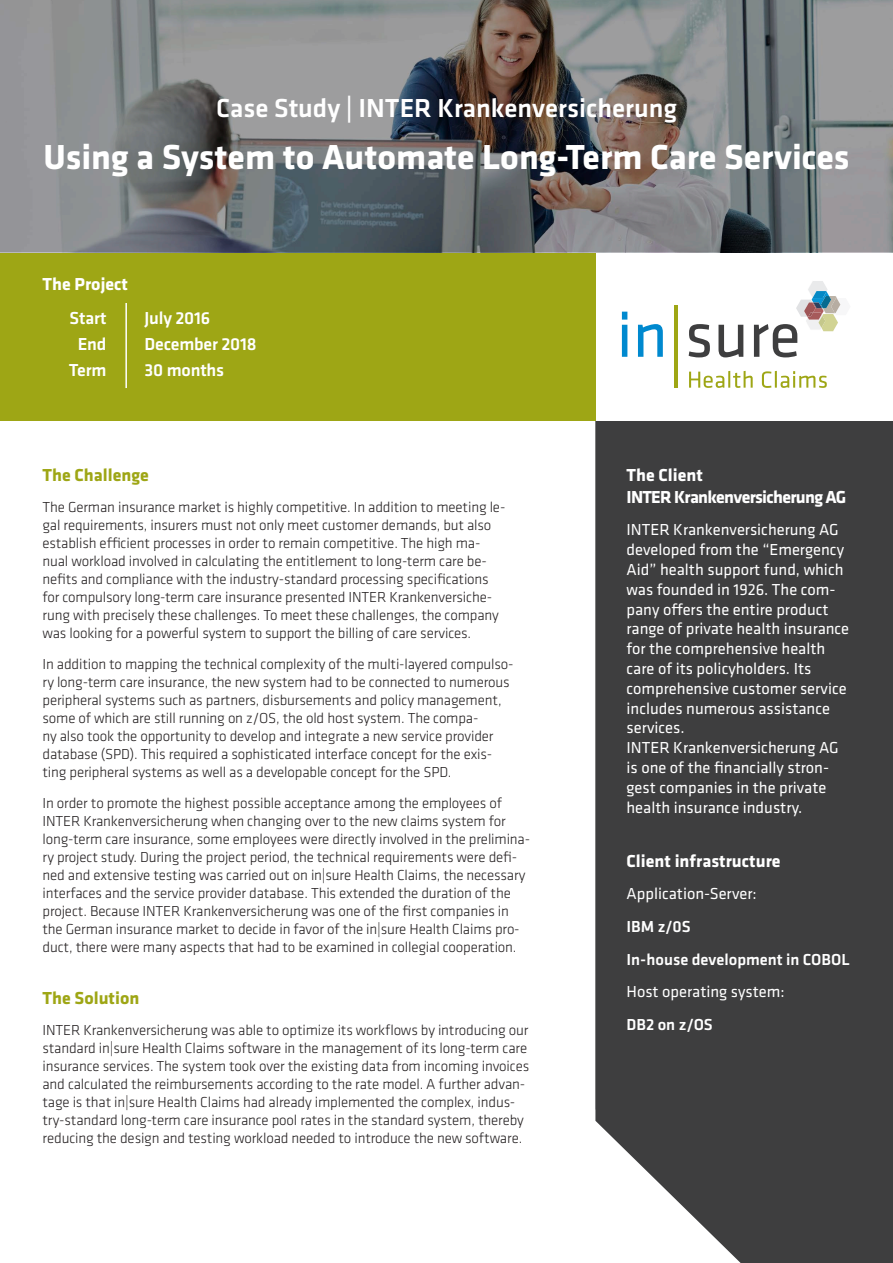
<style>
.page{position:relative;width:893px;height:1263px;background:#fff}
.page>*{position:absolute;margin:0;border:0;box-sizing:border-box;transform-origin:0 0}
.Überschrift{font:700 36px "Klavika";color:#fff}
.t1{font:500 27px "Klavika";color:#fff}
.Projektübersichtsdaten{font:500 18px "Klavika";letter-spacing:-.01em;color:#fff}
.Kapitelüberschrift{font:700 18px/21.6px "Klavika";letter-spacing:-.04em;color:#fff}
.Kapitelüberschrift-2{font:700 18px "Klavika";color:#fff}
.Kapitelüberschrift-3{font:700 18px "Klavika";color:#9ea615}
.Fließtext{font:700 18px "Klavika";color:#9ea615}
.Fließtext_Kunde{font:16.5px/19.8px "Klavika";color:#fff}
.Kapitelüberschrift-4{font:500 16.5px "Klavika";color:#fff}
.Kapitelüberschrift-5{font:16.5px "Klavika";color:#fff}
.Fließtext-2{font:300 15px/18px "Klavika";letter-spacing:-.01em;color:#231f20}
</style>
<div class="page">
<div style="left:0;top:239px;width:595px;height:182px;background:#9ea615"></div>
<div style="left:595px;top:421px;width:298px;height:842px;background:#3e3e3f"></div>
<svg style="left:622px;top:312px;width:41px;height:45px"></svg>
<svg style="left:689px;top:281px;width:152px;height:76px"></svg>
<svg style="left:689px;top:371px;width:64px;height:17px"></svg>
<svg style="left:762px;top:371px;width:65px;height:17px"></svg>
<hr style="left:674px;top:305px;width:4px;height:83px;background:#9ea615">
<hr style="left:125px;top:303px;width:2px;height:85px;background:#fff">
<svg style="left:0;top:0;width:893px;height:253px;background:#77797b"></svg>
<p class="t1" style="left:216px;top:93px;width:462px">Case Study | INTER Krankenversicherung</p>
<p class="Überschrift" style="left:43px;top:138px;width:807px">Using a System to Automate Long-Term Care Services</p>
<p class="Kapitelüberschrift-2" style="left:43px;top:274px;width:87px">The Project</p>
<p class="Projektübersichtsdaten" style="left:70px;top:308px;width:38px">Start</p>
<p class="Projektübersichtsdaten" style="left:145px;top:308px;width:67px">July 2016</p>
<p class="Projektübersichtsdaten" style="left:78px;top:334px;width:30px">End</p>
<p class="Projektübersichtsdaten" style="left:145px;top:334px;width:114px">December 2018</p>
<p class="Projektübersichtsdaten" style="left:69px;top:360px;width:39px">Term</p>
<p class="Projektübersichtsdaten" style="left:145px;top:360px;width:81px">30 months</p>
<p class="Kapitelüberschrift-3" style="left:43px;top:465px;width:108px">The Challenge</p>
<p class="Fließtext-2" style="left:43px;top:498px;width:464px">The German insurance market is highly competitive. In addition to meeting le&shy;gal requirements, insurers must not only meet customer demands, but also establish efficient processes in order to remain competitive. The high ma&shy;nual workload involved in calculating the entitlement to long-term care be&shy;nefits and compliance with the industry-standard processing specifications for compulsory long-term care insurance presented INTER Krankenversiche&shy;rung with precisely these challenges. To meet these challenges, the company was looking for a powerful system to support the billing of care services.</p>
<p class="Fließtext-2" style="left:43px;top:655px;width:473px">In addition to mapping the technical complexity of the multi-layered compulso&shy;ry long-term care insurance, the new system had to be connected to numerous peripheral systems such as partners, disbursements and policy management, some of which are still running on z/OS, the old host system. The compa-<br>ny also took the opportunity to develop and integrate a new service provider database (SPD). This required a sophisticated interface concept for the exis&shy;ting peripheral systems as well as a developable concept for the SPD.</p>
<p class="Fließtext-2" style="left:43px;top:794px;width:489px">In order to promote the highest possible acceptance among the employees of INTER Krankenversicherung when changing over to the new claims system for long-term care insurance, some employees were directly involved in the prelimina&shy;ry project study. During the project period, the technical requirements were defi&shy;ned and extensive testing was carried out on in|sure Health Claims, the necessary interfaces and the service provider database. This extended the duration of the project. Because INTER Krankenversicherung was one of the first companies in the German insurance market to decide in favor of the in|sure Health Claims pro&shy;duct, there were many aspects that had to be examined in collegial cooperation.</p>
<p class="Fließtext" style="left:43px;top:988px;width:98px">The Solution</p>
<p class="Fließtext-2" style="left:43px;top:1021px;width:488px">INTER Krankenversicherung was able to optimize its workflows by introducing our standard in|sure Health Claims software in the management of its long-term care insurance services. The system took over the existing data from incoming invoices and calculated the reimbursements according to the rate model. A further advan&shy;tage is that in|sure Health Claims had already implemented the complex, indus&shy;try-standard long-term care insurance pool rates in the standard system, thereby reducing the design and testing workload needed to introduce the new software.</p>
<p class="Kapitelüberschrift" style="left:626px;top:465px;width:221px">The Client<br>INTER Krankenversicherung AG</p>
<p class="Fließtext_Kunde" style="left:626px;top:520px;width:224px">INTER Krankenversicherung AG developed from the “Emergency<br>Aid” health support fund, which was founded in 1926. The com&shy;pany offers the entire product range of private health insurance for the comprehensive health care of its policyholders. Its comprehensive customer service includes numerous assistance services.<br>INTER Krankenversicherung AG is one of the financially stron&shy;gest companies in the private health insurance industry.</p>
<p class="Kapitelüberschrift-2" style="left:626px;top:851px;width:156px">Client infrastructure</p>
<p class="Kapitelüberschrift-5" style="left:626px;top:885px;width:132px">Application-Server:</p>
<p class="Kapitelüberschrift-4" style="left:626px;top:917px;width:66px">IBM z/0S</p>
<p class="Kapitelüberschrift-4" style="left:626px;top:950px;width:225px">In-house development in COBOL</p>
<p class="Kapitelüberschrift-5" style="left:626px;top:982px;width:160px">Host operating system:</p>
<p class="Kapitelüberschrift-4" style="left:626px;top:1015px;width:88px">DB2 on z/OS</p>
</div>
